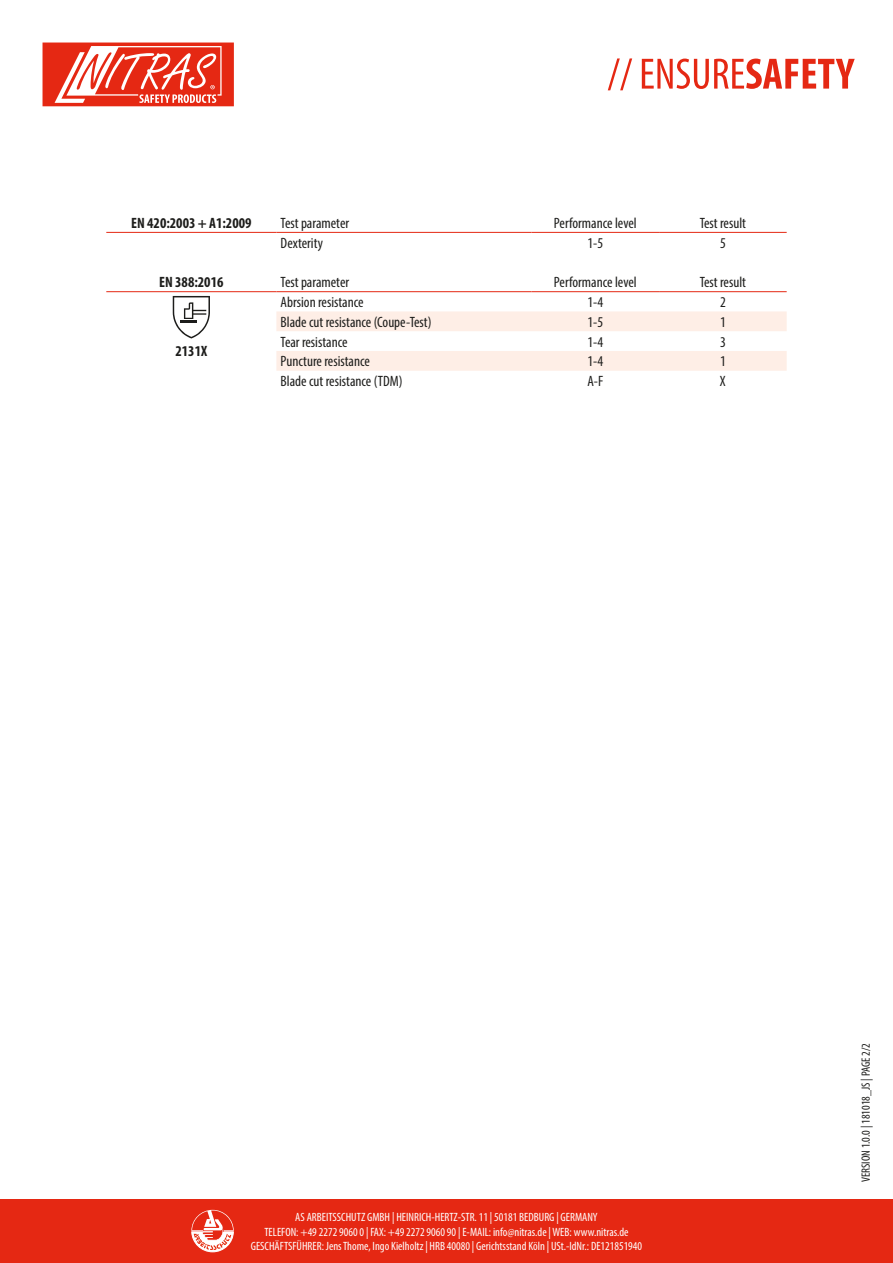
<style>
.page{position:relative;width:893px;height:1263px;background:#fff}
.page>*{position:absolute;margin:0;border:0;box-sizing:border-box;transform-origin:0 0}
.t1{font:condensed 15px "Myriad Pro";color:#1d1d1b}
.t2{font:700 condensed 15px "Myriad Pro";color:#1d1d1b}
.t3{font:condensed 12px/14.4px "Myriad Pro";color:#fff;text-align:center}
.t4{font:condensed 12px "Myriad Pro";color:#1d1d1b}
</style>
<div class="page">
<div style="left:0;top:1199px;width:893px;height:64px;background:#e52813"></div>
<svg style="left:608px;top:58px;width:247px;height:32px"></svg>
<svg style="left:191px;top:1210px;width:43px;height:42px"></svg>
<svg style="left:43px;top:43px;width:191px;height:63px"></svg>
<hr style="left:106px;top:232px;width:170px;height:1px;background:#e52813">
<hr style="left:276px;top:232px;width:255px;height:1px;background:#e52813">
<hr style="left:531px;top:232px;width:128px;height:1px;background:#e52813">
<hr style="left:659px;top:232px;width:128px;height:1px;background:#e52813">
<svg style="left:276px;top:311px;width:511px;height:60px"></svg>
<hr style="left:106px;top:291px;width:170px;height:1px;background:#e52813">
<hr style="left:276px;top:291px;width:255px;height:1px;background:#e52813">
<hr style="left:531px;top:291px;width:128px;height:1px;background:#e52813">
<hr style="left:659px;top:291px;width:128px;height:1px;background:#e52813">
<svg style="left:173px;top:296px;width:37px;height:42px"></svg>
<p class="t2" style="left:131px;top:214px;width:122px">EN 420:2003 + A1:2009</p>
<p class="t1" style="left:281px;top:214px;width:70px">Test parameter</p>
<p class="t1" style="left:554px;top:214px;width:84px">Performance level</p>
<p class="t1" style="left:700px;top:214px;width:48px">Test result</p>
<p class="t1" style="left:281px;top:234px;width:44px">Dexterity</p>
<p class="t1" style="left:587px;top:234px;width:17px">1-5</p>
<p class="t1" style="left:720px;top:234px;width:7px">5</p>
<p class="t2" style="left:159px;top:273px;width:66px">EN 388:2016</p>
<p class="t1" style="left:281px;top:273px;width:70px">Test parameter</p>
<p class="t1" style="left:554px;top:273px;width:84px">Performance level</p>
<p class="t1" style="left:700px;top:273px;width:48px">Test result</p>
<p class="t2" style="left:176px;top:342px;width:33px">2131X</p>
<p class="t1" style="left:281px;top:293px;width:85px">Abrsion resistance</p>
<p class="t1" style="left:587px;top:293px;width:17px">1-4</p>
<p class="t1" style="left:720px;top:293px;width:7px">2</p>
<p class="t1" style="left:281px;top:313px;width:152px">Blade cut resistance (Coupe-Test)</p>
<p class="t1" style="left:587px;top:313px;width:17px">1-5</p>
<p class="t1" style="left:720px;top:313px;width:7px">1</p>
<p class="t1" style="left:281px;top:333px;width:69px">Tear resistance</p>
<p class="t1" style="left:587px;top:333px;width:17px">1-4</p>
<p class="t1" style="left:720px;top:333px;width:7px">3</p>
<p class="t1" style="left:281px;top:352px;width:91px">Puncture resistance</p>
<p class="t1" style="left:587px;top:352px;width:17px">1-4</p>
<p class="t1" style="left:720px;top:352px;width:7px">1</p>
<p class="t1" style="left:281px;top:372px;width:123px">Blade cut resistance (TDM)</p>
<p class="t1" style="left:587px;top:372px;width:17px">A-F</p>
<p class="t1" style="left:720px;top:372px;width:7px">X</p>
<p class="t3" style="left:251px;top:1210px;width:393px">AS ARBEITSSCHUTZ GMBH | HEINRICH-HERTZ-STR. 11 | 50181 BEDBURG | GERMANY<br>TELEFON: +49 2272 9060 0 | FAX: +49 2272 9060 90 | E-MAIL: info@nitras.de | WEB: www.nitras.de<br>GESCHÄFTSFÜHRER: Jens Thome, Ingo Kielholtz | HRB 40080 | Gerichtsstand Köln | USt.-IdNr.: DE121851940</p>
<p class="t4" style="left:859px;top:1182px;width:140px;rotate:-90deg">VERSION 1.0.0 | 181018_JS | PAGE 2/2</p>
</div>
